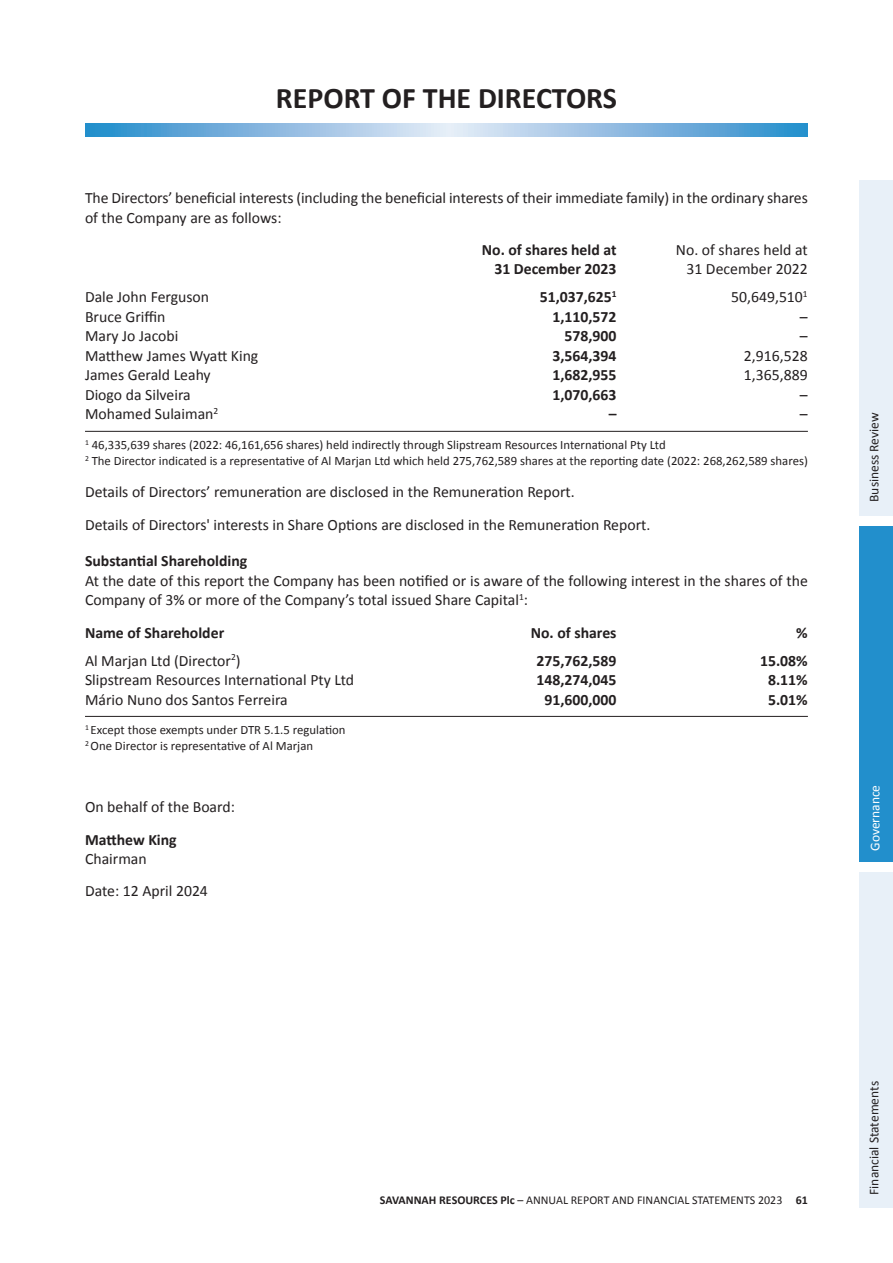
<style>
.page{position:relative;width:893px;height:1263px;background:#fff}
.page>*{position:absolute;margin:0;border:0;box-sizing:border-box;transform-origin:0 0}
.t1{font:700 30px "Calibri";color:#231f20}
.t2{font:15.75px/19.5px "Calibri";color:#231f20}
.t3{font:700 15.75px "Calibri";color:#231f20}
.t4{font:13.5px "Calibri";color:#231f20}
.t5{font:13.5px "Calibri";color:#fff}
.t6{font:12.75px "Calibri";color:#231f20}
.t7{font:12px "Calibri";color:#231f20}
.s1{font-weight:700}
</style>
<div class="page">
<div style="left:859px;top:872px;width:34px;height:336px;background:#e8f0f8"></div>
<div style="left:860px;top:526px;width:33px;height:336px;background:#228fcc"></div>
<div style="left:859px;top:180px;width:34px;height:336px;background:#e8f0f8"></div>
<hr style="left:85px;top:431px;width:723px;height:1px;background:#231f20">
<hr style="left:85px;top:716px;width:723px;height:1px;background:#231f20">
<svg style="left:85px;top:123px;width:723px;height:13px;background:#87b9e0"></svg>
<p class="t1" style="left:276px;top:79px;width:343px">REPORT OF THE DIRECTORS</p>
<p class="t2" style="left:85px;top:188px;width:724px">The Directors’ beneficial interests (including the beneficial interests of their immediate family) in the ordinary shares of the Company are as follows:</p>
<p class="t3" style="left:482px;top:240px;width:136px">No. of shares held at</p>
<p class="t2" style="left:676px;top:240px;width:133px">No. of shares held at</p>
<p class="t3" style="left:494px;top:259px;width:124px">31 December 2023</p>
<p class="t2" style="left:686px;top:259px;width:123px">31 December 2022</p>
<p class="t2" style="left:85px;top:287px;width:126px">Dale John Ferguson</p>
<p class="t3" style="left:540px;top:287px;width:78px">51,037,625<sup>1</sup></p>
<p class="t2" style="left:731px;top:287px;width:78px">50,649,510<sup>1</sup></p>
<p class="t2" style="left:85px;top:307px;width:82px">Bruce Griffin</p>
<p class="t3" style="left:553px;top:307px;width:66px">1,110,572</p>
<p class="t2" style="left:800px;top:307px;width:9px">–</p>
<p class="t2" style="left:85px;top:326px;width:95px">Mary Jo Jacobi</p>
<p class="t3" style="left:565px;top:326px;width:53px">578,900</p>
<p class="t2" style="left:800px;top:326px;width:9px">–</p>
<p class="t2" style="left:85px;top:346px;width:175px">Matthew James Wyatt King</p>
<p class="t3" style="left:553px;top:346px;width:66px">3,564,394</p>
<p class="t2" style="left:744px;top:346px;width:65px">2,916,528</p>
<p class="t2" style="left:85px;top:365px;width:127px">James Gerald Leahy</p>
<p class="t3" style="left:553px;top:365px;width:66px">1,682,955</p>
<p class="t2" style="left:744px;top:365px;width:65px">1,365,889</p>
<p class="t2" style="left:85px;top:385px;width:107px">Diogo da Silveira</p>
<p class="t3" style="left:553px;top:385px;width:66px">1,070,663</p>
<p class="t2" style="left:800px;top:385px;width:9px">–</p>
<p class="t2" style="left:85px;top:404px;width:135px">Mohamed Sulaiman<sup>2</sup></p>
<p class="t3" style="left:609px;top:404px;width:9px">–</p>
<p class="t2" style="left:800px;top:404px;width:9px">–</p>
<p class="t6" style="left:85px;top:437px;width:582px"><sup>1</sup> 46,335,639 shares (2022: 46,161,656 shares) held indirectly through Slipstream Resources International Pty Ltd</p>
<p class="t6" style="left:85px;top:453px;width:724px"><sup>2</sup> The Director indicated is a representative of Al Marjan Ltd which held 275,762,589 shares at the reporting date (2022: 268,262,589 shares)</p>
<p class="t2" style="left:85px;top:482px;width:491px">Details of Directors’ remuneration are disclosed in the Remuneration Report.</p>
<p class="t2" style="left:85px;top:515px;width:567px">Details of Directors' interests in Share Options are disclosed in the Remuneration Report.</p>
<p class="t3" style="left:85px;top:551px;width:164px">Substantial Shareholding</p>
<p class="t2" style="left:85px;top:571px;width:724px">At the date of this report the Company has been notified or is aware of the following interest in the shares of the<br>Company of 3% or more of the Company’s total issued Share Capital<sup>1</sup>:</p>
<p class="t3" style="left:85px;top:622px;width:141px">Name of Shareholder</p>
<p class="t3" style="left:531px;top:622px;width:87px">No. of shares</p>
<p class="t3" style="left:796px;top:622px;width:13px">%</p>
<p class="t2" style="left:85px;top:650px;width:157px">Al Marjan Ltd (Director<sup>2</sup>)</p>
<p class="t3" style="left:537px;top:650px;width:81px">275,762,589</p>
<p class="t3" style="left:760px;top:650px;width:49px">15.08%</p>
<p class="t2" style="left:85px;top:670px;width:271px">Slipstream Resources International Pty Ltd</p>
<p class="t3" style="left:537px;top:670px;width:81px">148,274,045</p>
<p class="t3" style="left:768px;top:670px;width:41px">8.11%</p>
<p class="t2" style="left:85px;top:689px;width:204px">Mário Nuno dos Santos Ferreira</p>
<p class="t3" style="left:545px;top:689px;width:74px">91,600,000</p>
<p class="t3" style="left:768px;top:689px;width:41px">5.01%</p>
<p class="t6" style="left:85px;top:722px;width:262px"><sup>1</sup> Except those exempts under DTR 5.1.5 regulation</p>
<p class="t6" style="left:85px;top:738px;width:230px"><sup>2</sup> One Director is representative of Al Marjan</p>
<p class="t2" style="left:85px;top:797px;width:151px">On behalf of the Board:</p>
<p class="t3" style="left:85px;top:829px;width:93px">Matthew King</p>
<p class="t2" style="left:85px;top:849px;width:63px">Chairman</p>
<p class="t2" style="left:85px;top:881px;width:124px">Date: 12 April 2024</p>
<p class="t4" style="left:866px;top:502px;width:91px;rotate:-90deg">Business Review</p>
<p class="t5" style="left:866px;top:851px;width:68px;rotate:-90deg">Governance</p>
<p class="t7" style="left:380px;top:1192px;width:429px"><span class="s1">SAVANNAH RESOURCES Plc</span> – ANNUAL REPORT AND FINANCIAL STATEMENTS 2023 <span class="s1">61</span></p>
<p class="t4" style="left:866px;top:1195px;width:115px;rotate:-90deg">Financial Statements</p>
</div>
